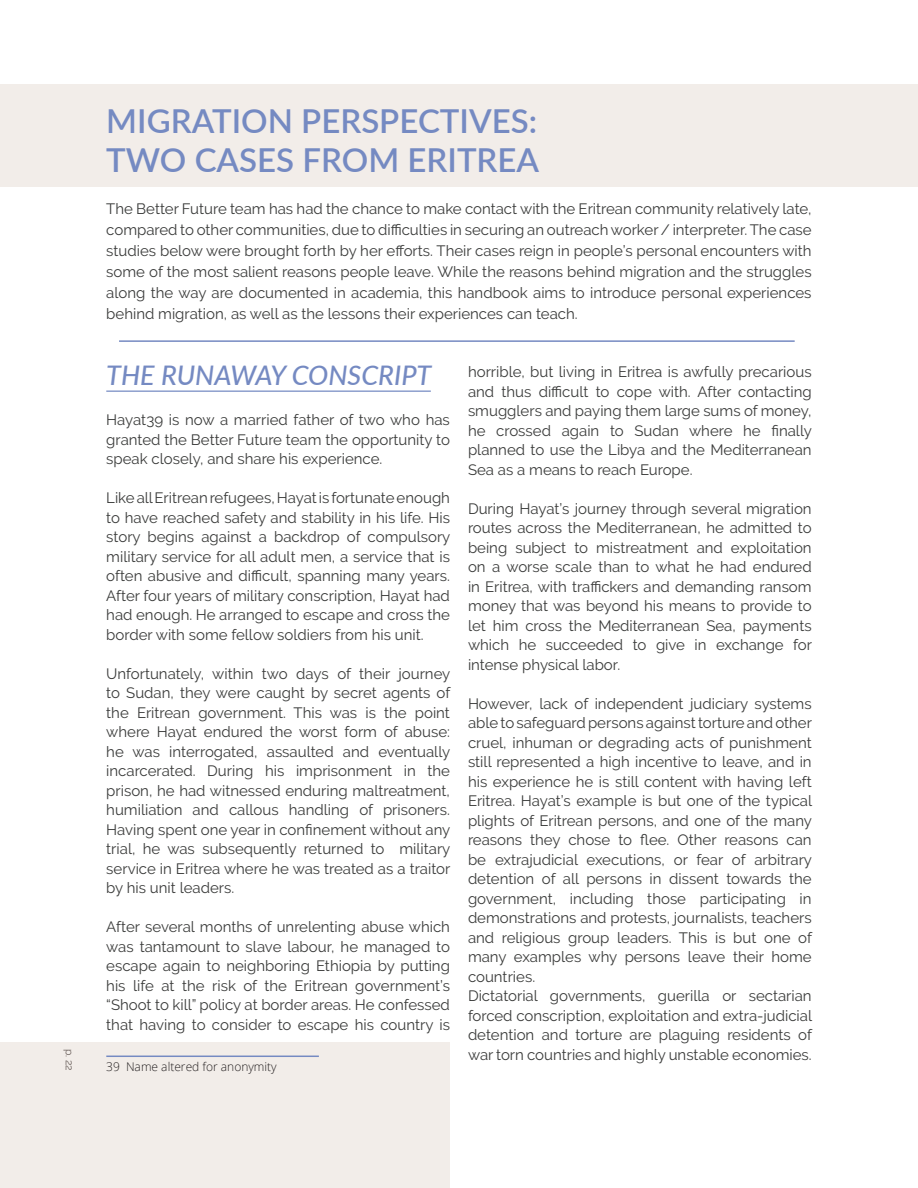
<style>
.page{position:relative;width:918px;height:1188px;background:#fff}
.page>*{position:absolute;margin:0;border:0;box-sizing:border-box;transform-origin:0 0}
.t1{font:600 33px/39.6px "Lato";color:#758ac2}
.t2{font:italic 500 27px "Lato";color:#758ac2}
.t3{font:15px/19.5px "Raleway";color:#3a3b3a;text-align:justify}
.t4{font:300 12px "Open Sans";color:#231f20}
.t5{font:10.5px "Raleway";color:#6a605c}
</style>
<div class="page">
<div style="left:0;top:85px;width:918px;height:102px;background:#f2ede9"></div>
<div style="left:0;top:1043px;width:450px;height:145px;background:#f2ede9"></div>
<hr style="left:106px;top:391px;width:325px;height:1px;background:#758ac2">
<hr style="left:106px;top:1056px;width:213px;height:1px;background:#758ac2">
<hr style="left:119px;top:340px;width:676px;height:2px;background:#758ac2">
<p class="t5" style="left:76px;top:1049px;width:23px;rotate:90deg">p. 22</p>
<h1 class="t1" style="left:106px;top:100px;width:434px">MIGRATION PERSPECTIVES:<br>TWO CASES FROM ERITREA</h1>
<p class="t3" style="left:106px;top:199px;width:707px;line-height:21px">The Better Future team has had the chance to make contact with the Eritrean community relatively late, compared to other communities, due to difficulties in securing an outreach worker / interpreter. The case studies below were brought forth by her efforts. Their cases reign in people’s personal encounters with some of the most salient reasons people leave. While the reasons behind migration and the struggles along the way are documented in academia, this handbook aims to introduce personal experiences behind migration, as well as the lessons their experiences can teach.</p>
<h2 class="t2" style="left:106px;top:356px;width:327px">THE RUNAWAY CONSCRIPT</h2>
<p class="t3" style="left:106px;top:410px;width:345px">Hayat39 is now a married father of two who has granted the Better Future team the opportunity to speak closely, and share his experience.</p>
<p class="t3" style="left:106px;top:488px;width:346px">Like all Eritrean refugees, Hayat is fortunate enough to have reached safety and stability in his life. His story begins against a backdrop of compulsory military service for all adult men, a service that is often abusive and difficult, spanning many years.<br>After four years of military conscription, Hayat had had enough. He arranged to escape and cross the border with some fellow soldiers from his unit.</p>
<p class="t3" style="left:106px;top:664px;width:346px">Unfortunately, within two days of their journey to Sudan, they were caught by secret agents of the Eritrean government. This was is the point where Hayat endured the worst form of abuse: he was interrogated, assaulted and eventually incarcerated. During his imprisonment in the prison, he had witnessed enduring maltreatment, humiliation and callous handling of prisoners.<br>Having spent one year in confinement without any trial, he was subsequently returned to military service in Eritrea where he was treated as a traitor by his unit leaders.</p>
<p class="t3" style="left:106px;top:917px;width:345px">After several months of unrelenting abuse which was tantamount to slave labour, he managed to escape again to neighboring Ethiopia by putting his life at the risk of the Eritrean government’s “Shoot to kill” policy at border areas. He confessed that having to consider to escape his country is</p>
<p class="t4" style="left:106px;top:1058px;width:172px">39 Name altered for anonymity</p>
<p class="t3" style="left:468px;top:362px;width:346px">horrible, but living in Eritrea is awfully precarious and thus difficult to cope with. After contacting smugglers and paying them large sums of money, he crossed again to Sudan where he finally planned to use the Libya and the Mediterranean Sea as a means to reach Europe.</p>
<p class="t3" style="left:468px;top:499px;width:346px">During Hayat’s journey through several migration routes across the Mediterranean, he admitted to being subject to mistreatment and exploitation on a worse scale than to what he had endured in Eritrea, with traffickers and demanding ransom money that was beyond his means to provide to let him cross the Mediterranean Sea, payments which he succeeded to give in exchange for intense physical labor.</p>
<p class="t3" style="left:468px;top:694px;width:346px;text-align:left">However, lack of independent judiciary systems able to safeguard persons against torture and other cruel, inhuman or degrading acts of punishment still represented a high incentive to leave, and in his experience he is still content with having left Eritrea. Hayat’s example is but one of the typical plights of Eritrean persons, and one of the many reasons they chose to flee. Other reasons can be extrajudicial executions, or fear of arbitrary detention of all persons in dissent towards the government, including those participating in demonstrations and protests, journalists, teachers and religious group leaders. This is but one of many examples why persons leave their home countries.<br>Dictatorial governments, guerilla or sectarian forced conscription, exploitation and extra-judicial detention and torture are plaguing residents of war torn countries and highly unstable economies.</p>
</div>
